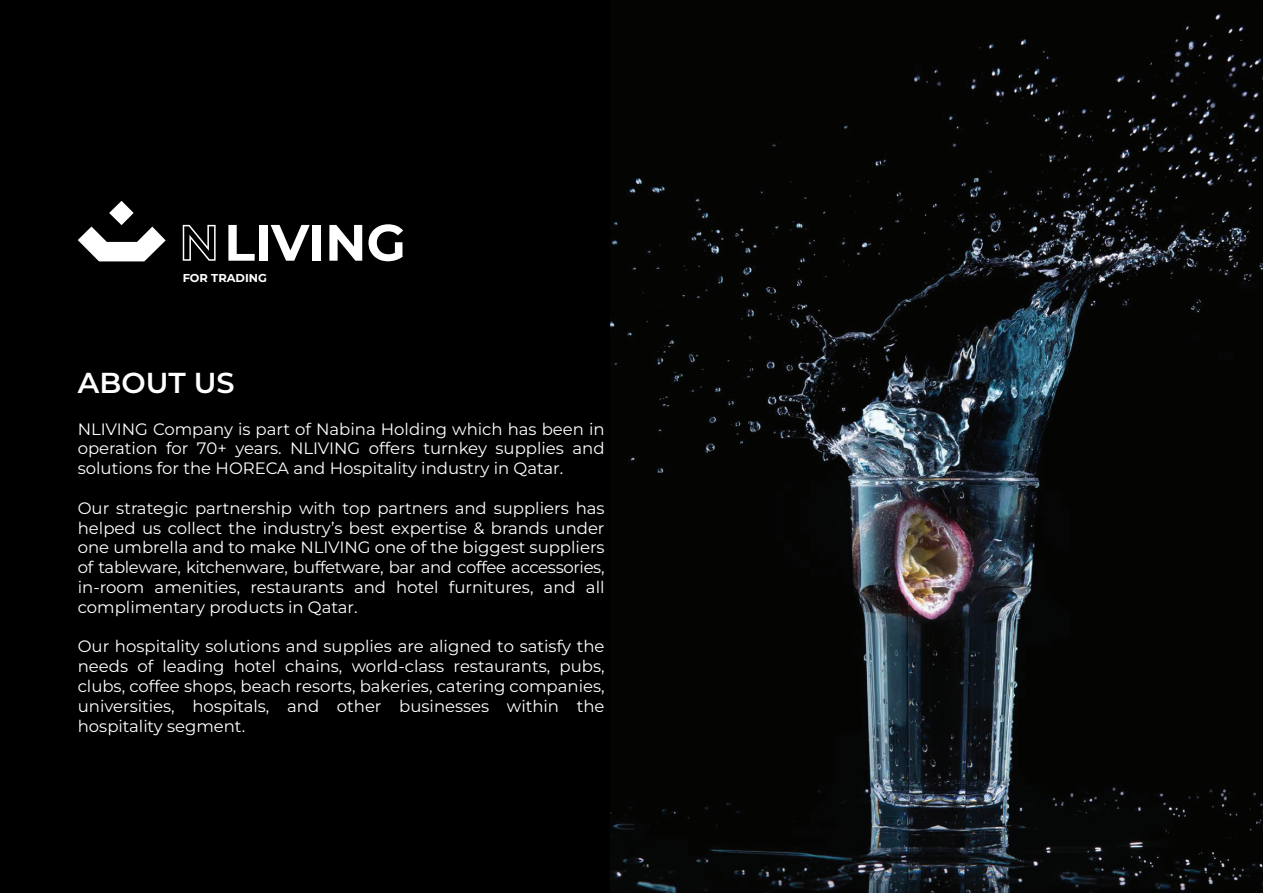
<style>
.page{position:relative;width:1263px;height:893px;background:#000}
.page>*{position:absolute;margin:0;border:0;box-sizing:border-box;transform-origin:0 0}
.t1{font:700 51.15px "Montserrat";color:#fff}
.t2{font:600 28.8px "Montserrat";color:#fff}
.t3{font:16.5px/19.8px "Montserrat";color:#fff;text-align:justify}
.t4{font:700 11.4px "Montserrat";color:#fff}
</style>
<div class="page">
<svg style="left:78px;top:227px;width:88px;height:34px"></svg>
<svg style="left:109px;top:201px;width:25px;height:24px"></svg>
<svg style="left:183px;top:225px;width:33px;height:36px"></svg>
<img style="left:610px;top:13px;width:653px;height:880px">
<h1 class="t1" style="left:224px;top:206px;width:183px">LIVING</h1>
<p class="t4" style="left:183px;top:270px;width:86px">FOR TRADING</p>
<h2 class="t2" style="left:78px;top:363px;width:158px">ABOUT US</h2>
<p class="t3" style="left:78px;top:420px;width:528px">NLIVING Company is part of Nabina Holding which has been in operation for 70+ years. NLIVING offers turnkey supplies and solutions for the HORECA and Hospitality industry in Qatar.</p>
<p class="t3" style="left:78px;top:499px;width:528px">Our strategic partnership with top partners and suppliers has helped us collect the industry’s best expertise &amp; brands under one umbrella and to make NLIVING one of the biggest suppliers of tableware, kitchenware, buffetware, bar and coffee accessories, in-room amenities, restaurants and hotel furnitures, and all complimentary products in Qatar.</p>
<p class="t3" style="left:78px;top:638px;width:528px">Our hospitality solutions and supplies are aligned to satisfy the needs of leading hotel chains, world-class restaurants, pubs, clubs, coffee shops, beach resorts, bakeries, catering companies, universities, hospitals, and other businesses within the hospitality segment.</p>
</div>
